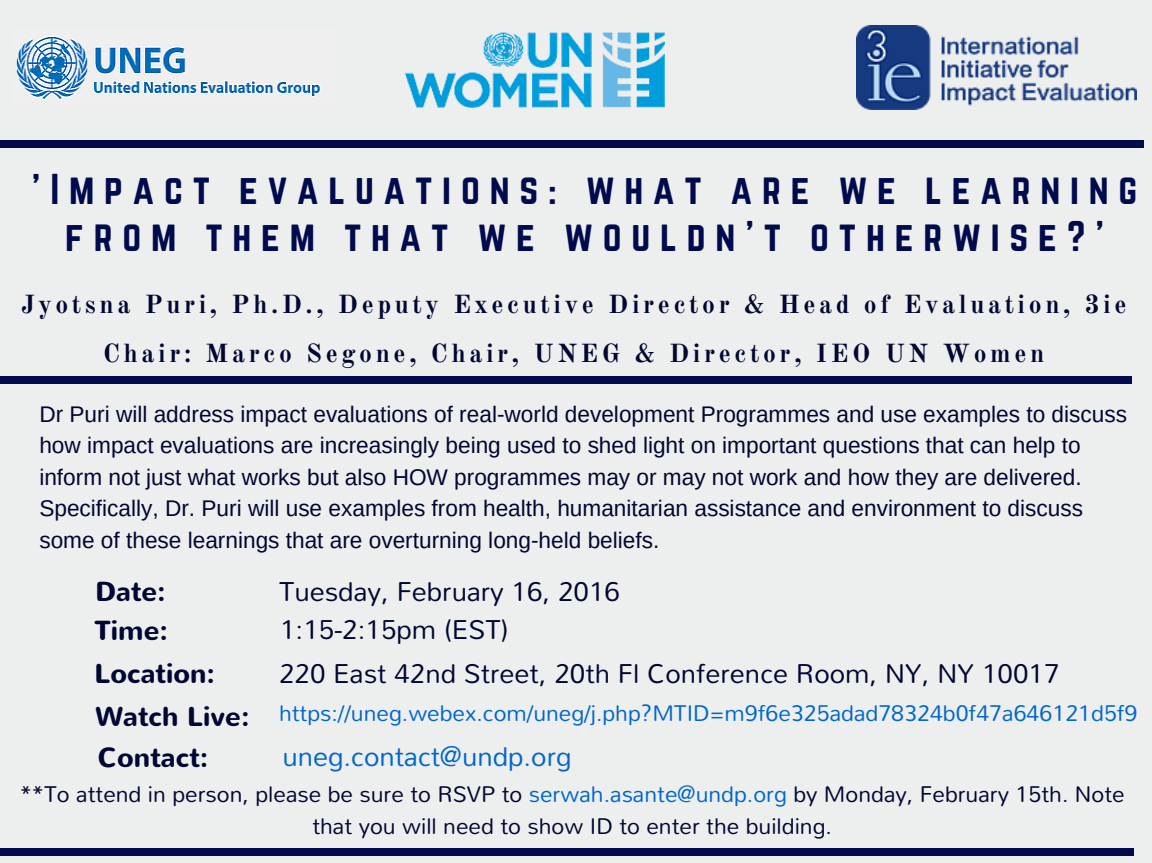
<style>
.page{position:relative;width:1152px;height:863px;background:#fff}
.page>*{position:absolute;margin:0;border:0;box-sizing:border-box;transform-origin:0 0}
.t1{font:37.8px/47.2px "Norwester";letter-spacing:.26em;color:#000b4e;text-align:center}
.t2{font:300 27.15px/38.2px "Nunito";color:#000732}
.t3{font:700 27.15px/39.3px "Nunito";color:#000732}
.t4{font:300 27.15px "Nunito";color:#06c}
.t5{font:700 25.65px/49.5px "Old Standard TT";letter-spacing:.14em;color:#000732;text-align:center}
.t6{font:22.65px/31.5px "Arimo";color:#000732}
.t7{font:300 22.65px/31.5px "Nunito";color:#000732;text-align:center}
.t8{font:300 22.65px "Nunito";color:#06c}
.s1{color:#06c}
</style>
<div class="page">
<div style="left:0;top:0;width:1152px;height:862px;background:#edeeee"></div>
<div style="left:0;top:140px;width:527px;height:8px;background:#000b4e"></div>
<div style="left:0;top:376px;width:505px;height:7px;background:#000b4e"></div>
<div style="left:0;top:848px;width:514px;height:8px;background:#000b4e"></div>
<div style="left:606px;top:848px;width:527px;height:8px;background:#000b4e"></div>
<div style="left:408px;top:848px;width:527px;height:8px;background:#000b4e"></div>
<div style="left:605px;top:376px;width:527px;height:7px;background:#000b4e"></div>
<div style="left:375px;top:376px;width:528px;height:7px;background:#000b4e"></div>
<div style="left:616px;top:140px;width:528px;height:8px;background:#000b4e"></div>
<div style="left:407px;top:140px;width:527px;height:8px;background:#000b4e"></div>
<img style="left:16px;top:36px;width:305px;height:64px">
<img style="left:405px;top:32px;width:260px;height:76px">
<img style="left:856px;top:26px;width:280px;height:84px">
<h1 class="t1" style="left:32px;top:167px;width:1107px">'Impact evaluations: what are we learning from them that we wouldn't otherwise?'</h1>
<p class="t5" style="left:21px;top:279px;width:1107px">Jyotsna Puri, Ph.D., Deputy Executive Director &amp; Head of Evaluation, 3ie<br>Chair: Marco Segone, Chair, UNEG &amp; Director, IEO UN Women</p>
<p class="t6" style="left:39px;top:398px;width:1089px">Dr Puri will address impact evaluations of real-world development Programmes and use examples to discuss how impact evaluations are increasingly being used to shed light on important questions that can help to inform not just what works but also HOW programmes may or may not work and how they are delivered.<br>Specifically, Dr. Puri will use examples from health, humanitarian assistance and environment to discuss some of these learnings that are overturning long-held beliefs.</p>
<p class="t3" style="left:94px;top:572px;width:75px">Date:<br>Time:</p>
<p class="t2" style="left:279px;top:572px;width:343px">Tuesday, February 16, 2016<br>1:15-2:15pm (EST)</p>
<p class="t3" style="left:94px;top:654px;width:122px">Location:</p>
<p class="t2" style="left:279px;top:654px;width:782px">220 East 42nd Street, 20th Fl Conference Room, NY, NY 10017</p>
<p class="t3" style="left:96px;top:697px;width:156px">Watch Live:</p>
<p class="t8" style="left:279px;top:699px;width:860px">https://uneg.webex.com/uneg/j.php?MTID=m9f6e325adad78324b0f47a646121d5f9</p>
<p class="t3" style="left:98px;top:738px;width:112px">Contact:</p>
<p class="t4" style="left:282px;top:739px;width:291px">uneg.contact@undp.org</p>
<p class="t7" style="left:20px;top:778px;width:1106px">**To attend in person, please be sure to RSVP to <span class="s1">serwah.asante@undp.org</span> by Monday, February 15th. Note that you will need to show ID to enter the building.</p>
</div>
